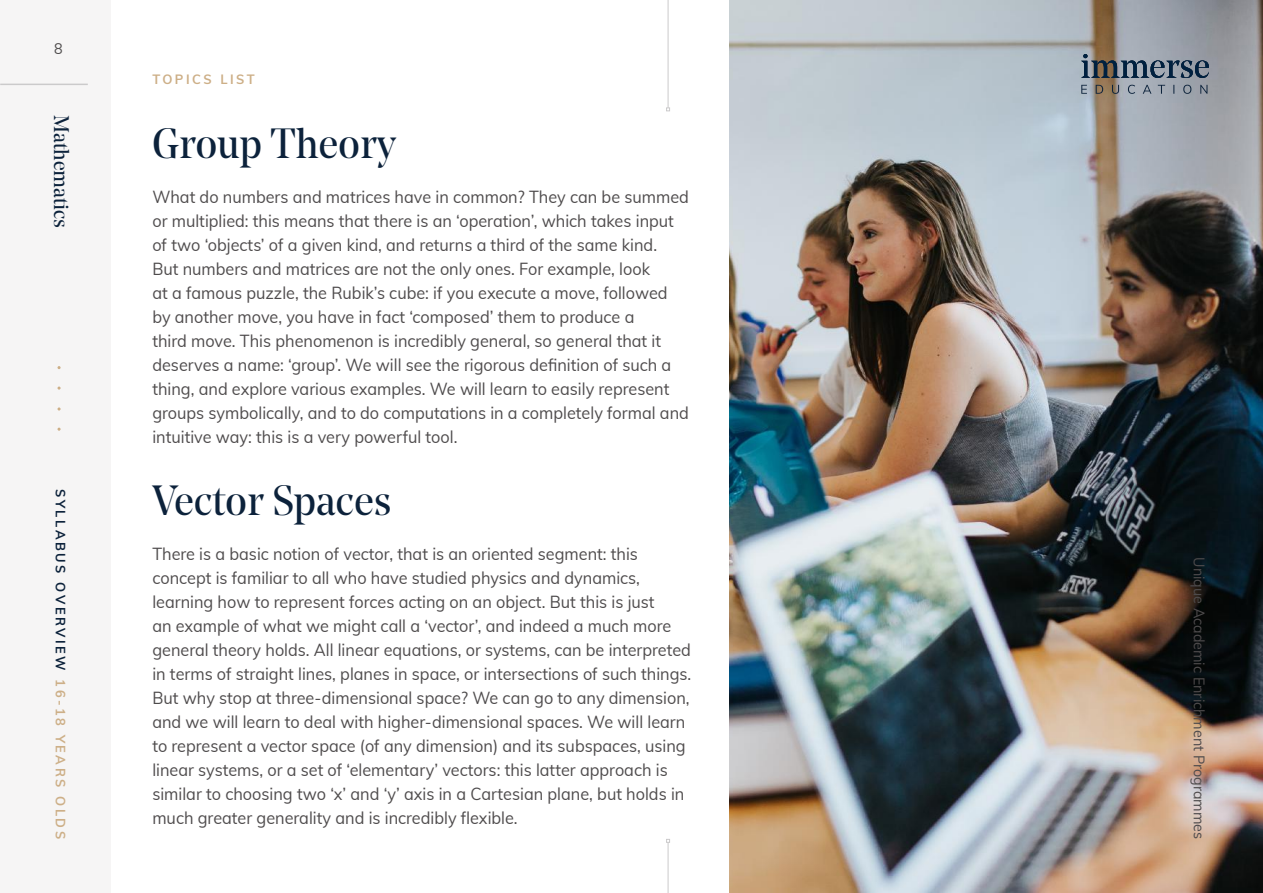
<style>
.page{position:relative;width:1263px;height:893px;background:#fff}
.page>*{position:absolute;margin:0;border:0;box-sizing:border-box;transform-origin:0 0}
.t1{font:42px "Noe Display";color:#0c223b}
.t2{font:21px "Noe Display";color:#0c223b}
.t3{font:17.1px/24px "Muli";color:#4e4b4c;scale:.95 1}
.t4{font:15px "Muli";color:#4e4b4c;scale:.95 1}
.t5{font:700 13.5px "Muli";letter-spacing:.2em;color:#0c223b;scale:.95 1}
.t6{font:700 13.5px "Muli";letter-spacing:.2em;color:#cdaf87;scale:.95 1}
.s1{color:#cdaf87}
</style>
<div class="page">
<img style="left:729px;top:0;width:534px;height:893px">
<hr style="left:668px;top:0;width:1px;height:108px;background:#cbcacb">
<svg style="left:666px;top:107px;width:4px;height:4px"></svg>
<hr style="left:668px;top:842px;width:1px;height:51px;background:#cbcacb">
<svg style="left:666px;top:839px;width:4px;height:4px"></svg>
<svg style="left:1081px;top:54px;width:128px;height:24px;background:#69747f"></svg>
<svg style="left:1081px;top:85px;width:126px;height:9px"></svg>
<div style="left:0;top:0;width:111px;height:893px;background:#f6f5f5"></div>
<hr style="left:0;top:84px;width:88px;height:1px;background:#cbcacb">
<p class="t4" style="left:54px;top:38px;width:11px">8</p>
<p class="t2" style="left:75px;top:115px;width:115px;rotate:90deg">Mathematics</p>
<p class="t5" style="left:70px;top:489px;width:370px;rotate:90deg">SYLLABUS OVERVIEW <span class="s1">16-18 YEARS OLDS</span></p>
<p class="t6" style="left:152px;top:69px;width:109px">TOPICS LIST</p>
<h1 class="t1" style="left:152px;top:117px;width:245px">Group Theory</h1>
<p class="t3" style="left:152px;top:184px;width:566px">What do numbers and matrices have in common? They can be summed or multiplied: this means that there is an ‘operation’, which takes input of two ‘objects’ of a given kind, and returns a third of the same kind.<br>But numbers and matrices are not the only ones. For example, look<br>at a famous puzzle, the Rubik’s cube: if you execute a move, followed by another move, you have in fact ‘composed’ them to produce a<br>third move. This phenomenon is incredibly general, so general that it deserves a name: ‘group’. We will see the rigorous definition of such a thing, and explore various examples. We will learn to easily represent groups symbolically, and to do computations in a completely formal and intuitive way: this is a very powerful tool.</p>
<h1 class="t1" style="left:152px;top:474px;width:240px">Vector Spaces</h1>
<p class="t3" style="left:152px;top:541px;width:569px">There is a basic notion of vector, that is an oriented segment: this concept is familiar to all who have studied physics and dynamics, learning how to represent forces acting on an object. But this is just<br>an example of what we might call a ‘vector’, and indeed a much more general theory holds. All linear equations, or systems, can be interpreted in terms of straight lines, planes in space, or intersections of such things.<br>But why stop at three-dimensional space? We can go to any dimension, and we will learn to deal with higher-dimensional spaces. We will learn to represent a vector space (of any dimension) and its subspaces, using linear systems, or a set of ‘elementary’ vectors: this latter approach is similar to choosing two ‘x’ and ‘y’ axis in a Cartesian plane, but holds in much greater generality and is incredibly flexible.</p>
<p class="t4" style="left:1210px;top:557px;width:298px;rotate:90deg">Unique Academic Enrichment Programmes</p>
</div>
